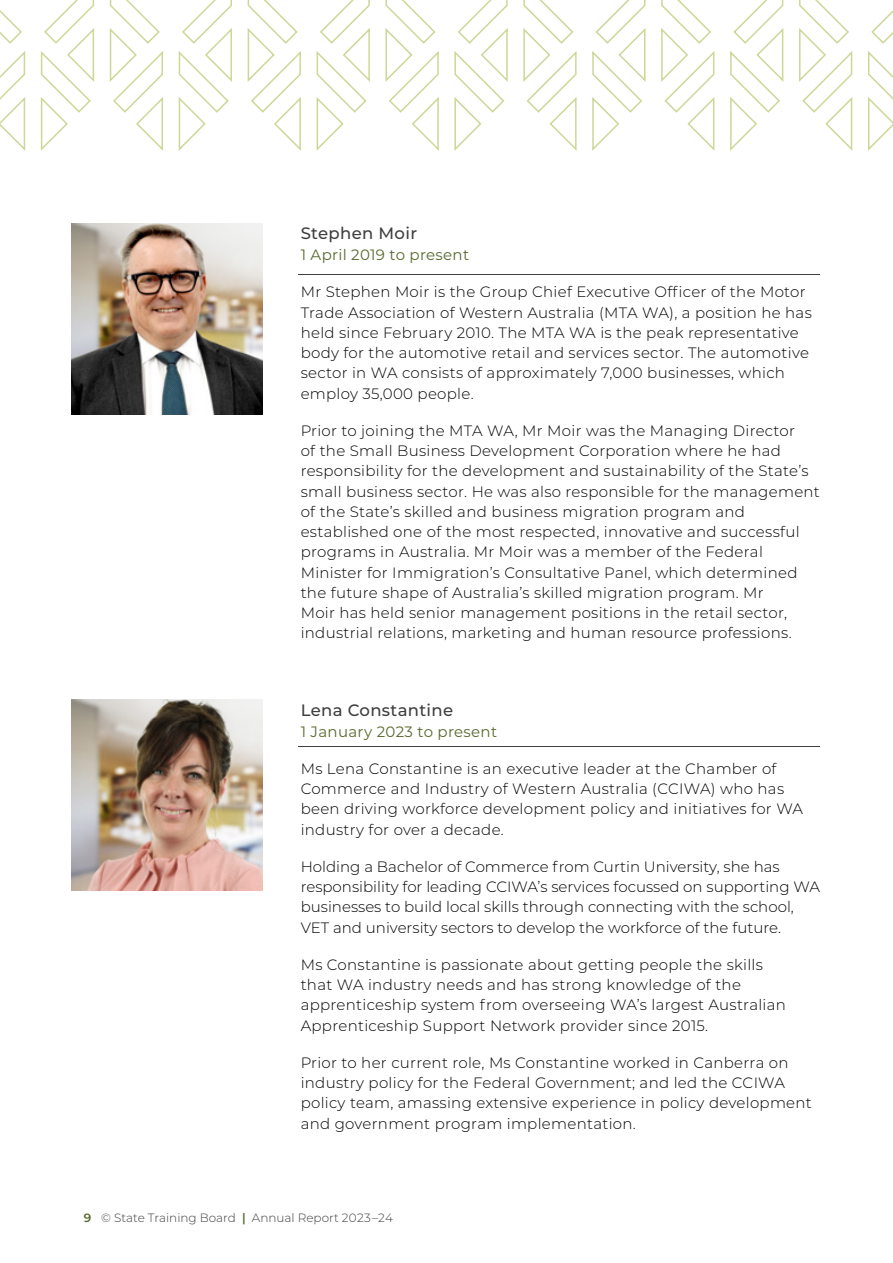
<style>
.page{position:relative;width:893px;height:1263px;background:#fff}
.page>*{position:absolute;margin:0;border:0;box-sizing:border-box;transform-origin:0 0}
.t1{font:500 16.5px "Montserrat";letter-spacing:.02em;color:#3e3e3e}
.t2{font:300 15px/20.2px "Montserrat";letter-spacing:.02em;color:#000}
.t3{font:300 15px/20.2px "Montserrat";color:#000}
.t4{font:15px "Montserrat";letter-spacing:.02em;color:#59692e}
.t5{font:300 12px "Montserrat";color:#3e3e3e}
.s1{font-weight:600;color:#59692e}
</style>
<div class="page">
<svg style="left:871px;top:10px;width:22px;height:34px"></svg>
<svg style="left:868px;top:51px;width:25px;height:100px"></svg>
<svg style="left:454px;top:0;width:54px;height:151px"></svg>
<svg style="left:385px;top:0;width:54px;height:151px"></svg>
<svg style="left:316px;top:0;width:54px;height:151px"></svg>
<svg style="left:247px;top:0;width:54px;height:151px"></svg>
<svg style="left:799px;top:0;width:54px;height:151px"></svg>
<svg style="left:730px;top:0;width:54px;height:151px"></svg>
<svg style="left:661px;top:0;width:54px;height:151px"></svg>
<svg style="left:523px;top:0;width:54px;height:151px"></svg>
<svg style="left:592px;top:0;width:54px;height:151px"></svg>
<svg style="left:0;top:10px;width:22px;height:34px"></svg>
<svg style="left:178px;top:0;width:54px;height:151px"></svg>
<svg style="left:109px;top:0;width:54px;height:151px"></svg>
<svg style="left:0;top:51px;width:26px;height:100px"></svg>
<svg style="left:40px;top:0;width:55px;height:151px"></svg>
<img style="left:72px;top:699px;width:191px;height:192px">
<hr style="left:299px;top:746px;width:521px;height:1px;background:#3f3f3f">
<img style="left:72px;top:223px;width:191px;height:191px">
<hr style="left:299px;top:274px;width:521px;height:1px;background:#3f3f3f">
<p class="t1" style="left:301px;top:222px;width:118px">Stephen Moir</p>
<p class="t4" style="left:301px;top:244px;width:170px">1 April 2019 to present</p>
<p class="t2" style="left:301px;top:281px;width:513px">Mr Stephen Moir is the Group Chief Executive Officer of the Motor Trade Association of Western Australia (MTA WA), a position he has held since February 2010. The MTA WA is the peak representative body for the automotive retail and services sector. The automotive sector in WA consists of approximately 7,000 businesses, which employ 35,000 people.</p>
<p class="t2" style="left:301px;top:420px;width:521px">Prior to joining the MTA WA, Mr Moir was the Managing Director<br>of the Small Business Development Corporation where he had responsibility for the development and sustainability of the State’s small business sector. He was also responsible for the management of the State’s skilled and business migration program and established one of the most respected, innovative and successful programs in Australia. Mr Moir was a member of the Federal Minister for Immigration’s Consultative Panel, which determined the future shape of Australia’s skilled migration program. Mr<br>Moir has held senior management positions in the retail sector, industrial relations, marketing and human resource professions.</p>
<p class="t1" style="left:301px;top:698px;width:154px">Lena Constantine</p>
<p class="t4" style="left:301px;top:721px;width:198px">1 January 2023 to present</p>
<p class="t2" style="left:301px;top:758px;width:504px">Ms Lena Constantine is an executive leader at the Chamber of Commerce and Industry of Western Australia (CCIWA) who has been driving workforce development policy and initiatives for WA industry for over a decade.</p>
<p class="t3" style="left:301px;top:856px;width:521px">Holding a Bachelor of Commerce from Curtin University, she has responsibility for leading CCIWA’s services focussed on supporting WA businesses to build local skills through connecting with the school, VET and university sectors to develop the workforce of the future.</p>
<p class="t2" style="left:301px;top:954px;width:487px">Ms Constantine is passionate about getting people the skills that WA industry needs and has strong knowledge of the apprenticeship system from overseeing WA’s largest Australian Apprenticeship Support Network provider since 2015.</p>
<p class="t2" style="left:301px;top:1052px;width:513px">Prior to her current role, Ms Constantine worked in Canberra on industry policy for the Federal Government; and led the CCIWA policy team, amassing extensive experience in policy development and government program implementation.</p>
<p class="t5" style="left:84px;top:1209px;width:310px"><span class="s1">9</span> © State Training Board <span class="s1">|</span> Annual Report 2023–24</p>
</div>
